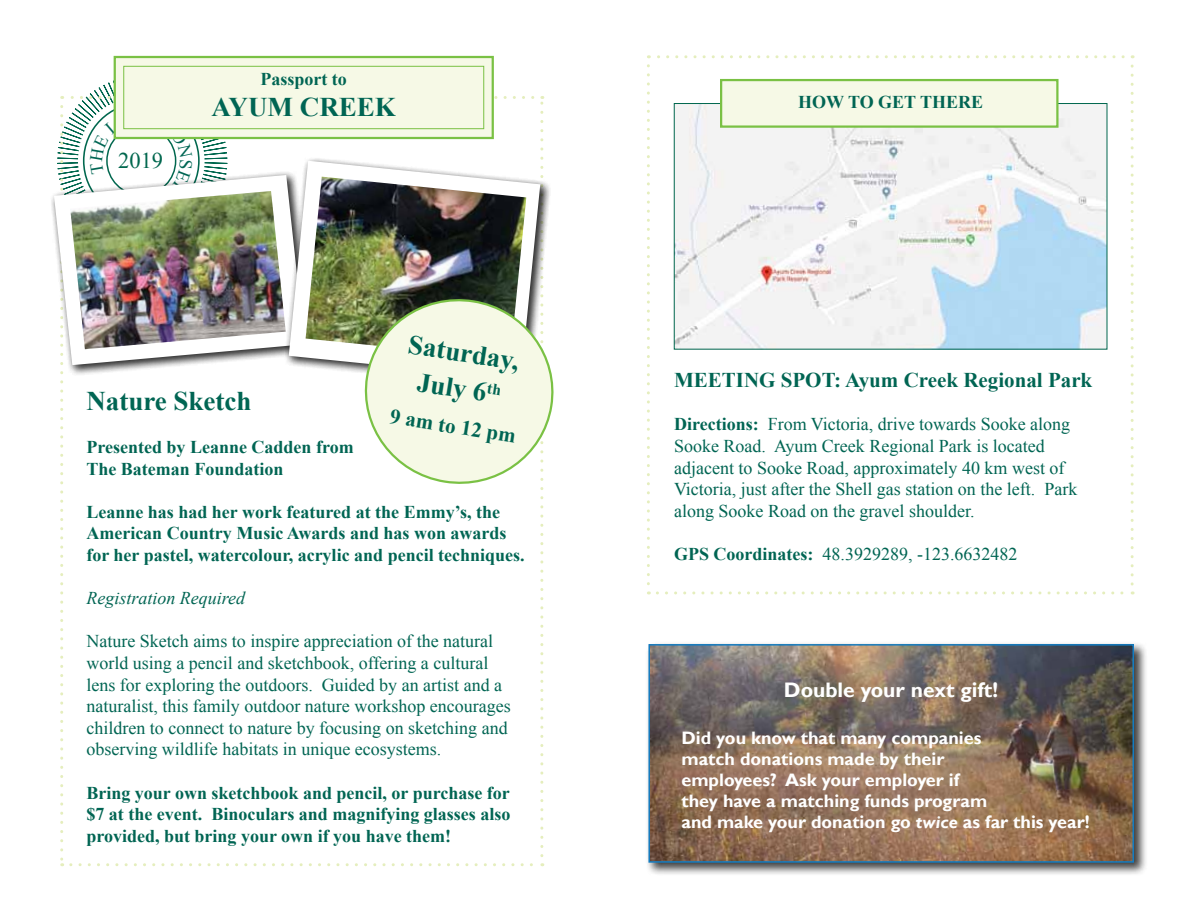
<style>
.page{position:relative;width:1188px;height:918px;background:#fff}
.page>*{position:absolute;margin:0;border:0;box-sizing:border-box;transform-origin:0 0}
.t1{font:700 27px/36px "Times New Roman";color:#006553;text-align:center}
.t2{font:22.5px "Times New Roman";color:#00674e}
.t3{font:700 21px "Times New Roman";color:#006553}
.t4{font:700 21px "Gill Sans";color:#fff}
.t5{font:18px/21.6px "Times New Roman";color:#006553}
.t6{font:700 18px/21.6px "Times New Roman";color:#006553}
.t7{font:700 18px/21px "Gill Sans";color:#fff}
.t8{font:italic 18px "Times New Roman";color:#006553}
.s1{font-weight:700}
.s2{font-style:italic}
</style>
<div class="page">
<div style="left:114px;top:56px;width:380px;height:83px;background:#f6f9e6;border:2px solid #7ac144"></div>
<div style="left:123px;top:66px;width:361px;height:63px;border:1px solid #7ac144"></div>
<svg style="left:647px;top:66px;width:3px;height:528px"></svg>
<svg style="left:657px;top:591px;width:476px;height:3px"></svg>
<svg style="left:1131px;top:55px;width:3px;height:529px"></svg>
<svg style="left:648px;top:55px;width:475px;height:3px"></svg>
<img style="left:676px;top:105px;width:429px;height:242px">
<div style="left:720px;top:79px;width:339px;height:49px;background:#f6f9e6;border:2px solid #7ac144"></div>
<div style="left:646px;top:641px;width:502px;height:235px;background:#000;opacity:.75"></div>
<img style="left:651px;top:647px;width:480px;height:213px">
<div style="left:648px;top:644px;width:486px;height:219px;border:2px solid #137cc1"></div>
<svg style="left:56px;top:75px;width:498px;height:791px"></svg>
<p class="t2" style="left:118px;top:145px;width:46px">2019</p>
<p class="t6" style="left:261px;top:68px;width:88px">Passport to</p>
<h1 class="t1" style="left:212px;top:88px;width:186px">AYUM CREEK</h1>
<h1 class="t1" style="left:412px;top:325px;width:113px;rotate:9deg">Saturday,<br>July 6<sup>th</sup></h1>
<p class="t3" style="left:393px;top:402px;width:129px;rotate:9deg">9 am to 12 pm</p>
<h1 class="t1" style="left:86px;top:382px;width:167px">Nature Sketch</h1>
<p class="t6" style="left:86px;top:436px;width:269px">Presented by Leanne Cadden from<br>The Bateman Foundation</p>
<p class="t6" style="left:86px;top:501px;width:440px">Leanne has had her work featured at the Emmy’s, the<br>American Country Music Awards and has won awards for her pastel, watercolour, acrylic and pencil techniques.</p>
<p class="t8" style="left:86px;top:586px;width:160px">Registration Required</p>
<p class="t5" style="left:86px;top:630px;width:426px">Nature Sketch aims to inspire appreciation of the natural world using a pencil and sketchbook, offering a cultural lens for exploring the outdoors. Guided by an artist and a naturalist, this family outdoor nature workshop encourages children to connect to nature by focusing on sketching and observing wildlife habitats in unique ecosystems.</p>
<p class="t6" style="left:86px;top:781px;width:426px;text-align:justify">Bring your own sketchbook and pencil, or purchase for $7 at the event. Binoculars and magnifying glasses also provided, but bring your own if you have them!</p>
<p class="t6" style="left:798px;top:91px;width:186px">HOW TO GET THERE</p>
<p class="t3" style="left:674px;top:366px;width:420px">MEETING SPOT: Ayum Creek Regional Park</p>
<p class="t5" style="left:674px;top:413px;width:405px"><span class="s1">Directions:</span> From Victoria, drive towards Sooke along Sooke Road. Ayum Creek Regional Park is located adjacent to Sooke Road, approximately 40 km west of Victoria, just after the Shell gas station on the left. Park along Sooke Road on the gravel shoulder.</p>
<p class="t5" style="left:674px;top:543px;width:345px"><span class="s1">GPS Coordinates:</span> 48.3929289, -123.6632482</p>
<p class="t4" style="left:784px;top:678px;width:216px">Double your next gift!</p>
<p class="t7" style="left:681px;top:728px;width:410px">Did you know that many companies<br>match donations made by their<br>employees? Ask your employer if<br>they have a matching funds program<br>and make your donation go <span class="s2">twice</span> as far this year!</p>
</div>
